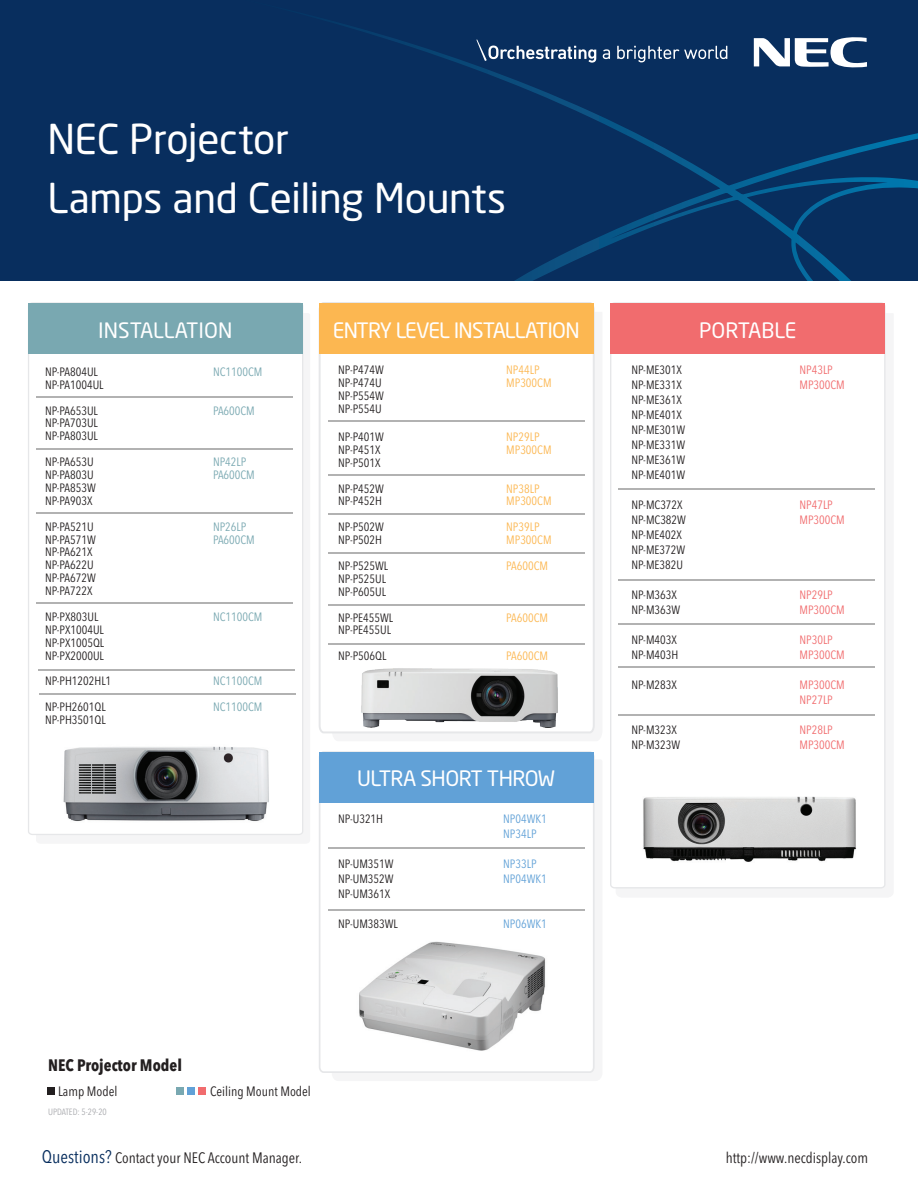
<style>
.page{position:relative;width:918px;height:1188px;background:#fff}
.page>*{position:absolute;margin:0;border:0;box-sizing:border-box;transform-origin:0 0}
.t1{font:40.8px/58.8px "Neo Sans Std";letter-spacing:-.01em;color:#fff}
.t2{font:21px "Neo Sans Std";letter-spacing:-.035em;color:#fff}
.t3{font:21px "Neo Sans Std";color:#fff}
.t4{font:700 condensed 16.5px "Avenir Next LT Pro";color:#231f20}
.t5{font:condensed 15px "Avenir Next LT Pro";color:#231f20}
.t6{font:condensed 13.5px "Avenir Next LT Pro";color:#231f20}
.t7{font:condensed 12px/12.9px "Avenir Next LT Pro";color:#231f20}
.t8{font:condensed 12px/15px "Avenir Next LT Pro";color:#f16c6e}
.t9{font:condensed 12px "Avenir Next LT Pro";color:#fcb751}
.t10{font:condensed 12px "Avenir Next LT Pro";color:#79a8b1}
.t11{font:condensed 12px/15px "Avenir Next LT Pro";color:#61a1d7}
.t12{font:condensed 9px "Avenir Next LT Pro";color:#a8a9ad}
.s1{font-size:18px;color:#082e5e}
</style>
<div class="page">
<div style="left:0;top:0;width:918px;height:280px;background:#082e5e"></div>
<svg style="left:333px;top:22px;width:585px;height:258px"></svg>
<svg style="left:28px;top:302px;width:276px;height:534px"></svg>
<div style="left:29px;top:303px;width:274px;height:51px;background:#79a8b1"></div>
<hr style="left:37px;top:449px;width:256px;height:1px;background:#b2b2b2">
<hr style="left:37px;top:397px;width:256px;height:1px;background:#b2b2b2">
<hr style="left:37px;top:602px;width:256px;height:2px;background:#b2b2b2">
<hr style="left:37px;top:512px;width:256px;height:1px;background:#b2b2b2">
<hr style="left:39px;top:669px;width:256px;height:1px;background:#b2b2b2">
<hr style="left:40px;top:693px;width:256px;height:2px;background:#b2b2b2">
<div style="left:611px;top:303px;width:274px;height:51px;background:#f16c6e"></div>
<svg style="left:319px;top:302px;width:276px;height:432px"></svg>
<div style="left:48px;top:1087px;width:7px;height:7px;background:#231f20"></div>
<div style="left:198px;top:1087px;width:7px;height:8px;background:#f16c6e"></div>
<div style="left:187px;top:1087px;width:8px;height:8px;background:#61a1d7"></div>
<div style="left:176px;top:1087px;width:8px;height:8px;background:#79a8b1"></div>
<hr style="left:329px;top:420px;width:256px;height:1px;background:#b2b2b2">
<hr style="left:329px;top:474px;width:256px;height:2px;background:#b2b2b2">
<hr style="left:329px;top:513px;width:256px;height:2px;background:#b2b2b2">
<hr style="left:329px;top:552px;width:256px;height:1px;background:#b2b2b2">
<hr style="left:329px;top:604px;width:256px;height:2px;background:#b2b2b2">
<hr style="left:329px;top:643px;width:256px;height:2px;background:#b2b2b2">
<svg style="left:319px;top:751px;width:276px;height:322px"></svg>
<div style="left:320px;top:752px;width:274px;height:51px;background:#61a1d7"></div>
<hr style="left:329px;top:848px;width:256px;height:1px;background:#b2b2b2">
<hr style="left:619px;top:579px;width:256px;height:1px;background:#b2b2b2">
<hr style="left:619px;top:489px;width:256px;height:1px;background:#b2b2b2">
<hr style="left:619px;top:623px;width:256px;height:2px;background:#b2b2b2">
<hr style="left:619px;top:667px;width:256px;height:1px;background:#b2b2b2">
<hr style="left:619px;top:714px;width:256px;height:2px;background:#b2b2b2">
<img style="left:342px;top:906px;width:222px;height:163px">
<hr style="left:329px;top:909px;width:256px;height:1px;background:#b2b2b2">
<div style="left:320px;top:303px;width:274px;height:51px;background:#fcb751"></div>
<img style="left:355px;top:662px;width:210px;height:72px">
<img style="left:643px;top:796px;width:213px;height:66px">
<img style="left:56px;top:743px;width:220px;height:84px">
<h1 class="t1" style="left:47px;top:109px;width:460px">NEC Projector<br>Lamps and Ceiling Mounts</h1>
<h2 class="t3" style="left:98px;top:317px;width:136px">INSTALLATION</h2>
<h2 class="t3" style="left:699px;top:317px;width:99px">PORTABLE</h2>
<p class="t7" style="left:632px;top:363px;width:52px">NP-ME301X</p>
<p class="t8" style="left:800px;top:362px;width:35px">NP43LP</p>
<p class="t7" style="left:632px;top:378px;width:52px">NP-ME331X</p>
<p class="t8" style="left:800px;top:377px;width:47px">MP300CM</p>
<p class="t7" style="left:632px;top:392px;width:55px;line-height:15px">NP-ME361X<br>NP-ME401X<br>NP-ME301W<br>NP-ME331W<br>NP-ME361W<br>NP-ME401W</p>
<p class="t7" style="left:632px;top:498px;width:53px">NP-MC372X</p>
<p class="t8" style="left:800px;top:497px;width:35px">NP47LP</p>
<p class="t7" style="left:632px;top:513px;width:56px">NP-MC382W</p>
<p class="t8" style="left:800px;top:512px;width:47px">MP300CM</p>
<p class="t7" style="left:632px;top:527px;width:55px;line-height:15px">NP-ME402X<br>NP-ME372W<br>NP-ME382U</p>
<p class="t7" style="left:632px;top:588px;width:47px">NP-M363X</p>
<p class="t8" style="left:800px;top:587px;width:35px">NP29LP</p>
<p class="t7" style="left:632px;top:603px;width:50px">NP-M363W</p>
<p class="t8" style="left:800px;top:602px;width:47px">MP300CM</p>
<p class="t7" style="left:632px;top:633px;width:47px">NP-M403X</p>
<p class="t8" style="left:800px;top:632px;width:35px">NP30LP</p>
<p class="t7" style="left:632px;top:648px;width:48px">NP-M403H</p>
<p class="t8" style="left:800px;top:647px;width:47px">MP300CM</p>
<p class="t7" style="left:632px;top:678px;width:47px">NP-M283X</p>
<p class="t8" style="left:800px;top:677px;width:47px">MP300CM<br>NP27LP</p>
<p class="t7" style="left:632px;top:723px;width:47px">NP-M323X</p>
<p class="t8" style="left:800px;top:722px;width:35px">NP28LP</p>
<p class="t7" style="left:632px;top:738px;width:50px">NP-M323W</p>
<p class="t8" style="left:800px;top:737px;width:47px">MP300CM</p>
<h2 class="t2" style="left:333px;top:317px;width:248px">ENTRY LEVEL INSTALLATION</h2>
<p class="t7" style="left:338px;top:364px;width:47px">NP-P474W</p>
<p class="t9" style="left:506px;top:363px;width:35px">NP44LP</p>
<p class="t7" style="left:338px;top:377px;width:45px">NP-P474U</p>
<p class="t9" style="left:506px;top:376px;width:47px">MP300CM</p>
<p class="t7" style="left:338px;top:389px;width:47px">NP-P554W<br>NP-P554U</p>
<p class="t7" style="left:338px;top:430px;width:47px">NP-P401W</p>
<p class="t9" style="left:506px;top:429px;width:35px">NP29LP</p>
<p class="t7" style="left:338px;top:443px;width:44px">NP-P451X</p>
<p class="t9" style="left:506px;top:442px;width:47px">MP300CM</p>
<p class="t7" style="left:338px;top:450px;width:47px;line-height:25.8px">NP-P501X<br>NP-P452W</p>
<p class="t7" style="left:45px;top:365px;width:54px">NP-PA804UL</p>
<p class="t10" style="left:213px;top:364px;width:51px">NC1100CM</p>
<p class="t7" style="left:45px;top:372px;width:60px;line-height:25.8px">NP-PA1004UL<br>NP-PA653UL</p>
<p class="t10" style="left:213px;top:403px;width:43px">PA600CM</p>
<p class="t7" style="left:45px;top:417px;width:54px">NP-PA703UL<br>NP-PA803UL</p>
<p class="t7" style="left:45px;top:455px;width:50px">NP-PA653U</p>
<p class="t10" style="left:213px;top:455px;width:35px">NP42LP</p>
<p class="t7" style="left:45px;top:468px;width:50px">NP-PA803U</p>
<p class="t10" style="left:213px;top:468px;width:43px">PA600CM</p>
<p class="t7" style="left:45px;top:481px;width:52px">NP-PA853W<br>NP-PA903X</p>
<p class="t7" style="left:45px;top:520px;width:50px">NP-PA521U</p>
<p class="t10" style="left:213px;top:519px;width:35px">NP26LP</p>
<p class="t7" style="left:45px;top:533px;width:52px">NP-PA571W</p>
<p class="t10" style="left:213px;top:532px;width:43px">PA600CM</p>
<p class="t7" style="left:45px;top:546px;width:52px">NP-PA621X<br>NP-PA622U<br>NP-PA672W<br>NP-PA722X</p>
<p class="t7" style="left:45px;top:610px;width:55px">NP-PX803UL</p>
<p class="t10" style="left:213px;top:609px;width:51px">NC1100CM</p>
<p class="t7" style="left:45px;top:623px;width:61px;text-align:justify">NP-PX1004UL NP-PX1005QL NP-PX2000UL</p>
<p class="t7" style="left:45px;top:675px;width:68px">NP-PH1202HL1</p>
<p class="t10" style="left:213px;top:674px;width:51px">NC1100CM</p>
<p class="t7" style="left:45px;top:701px;width:62px">NP-PH2601QL</p>
<p class="t10" style="left:213px;top:700px;width:51px">NC1100CM</p>
<p class="t7" style="left:45px;top:713px;width:62px">NP-PH3501QL</p>
<p class="t9" style="left:506px;top:481px;width:35px">NP38LP</p>
<p class="t7" style="left:338px;top:495px;width:45px">NP-P452H</p>
<p class="t9" style="left:506px;top:494px;width:47px">MP300CM</p>
<p class="t7" style="left:338px;top:521px;width:47px">NP-P502W</p>
<p class="t9" style="left:506px;top:520px;width:35px">NP39LP</p>
<p class="t7" style="left:338px;top:533px;width:45px">NP-P502H</p>
<p class="t9" style="left:506px;top:533px;width:47px">MP300CM</p>
<p class="t7" style="left:338px;top:559px;width:51px">NP-P525WL</p>
<p class="t9" style="left:506px;top:558px;width:43px">PA600CM</p>
<p class="t7" style="left:338px;top:572px;width:49px">NP-P525UL<br>NP-P605UL</p>
<p class="t7" style="left:338px;top:611px;width:57px">NP-PE455WL</p>
<p class="t9" style="left:506px;top:610px;width:43px">PA600CM</p>
<p class="t7" style="left:338px;top:617px;width:54px;line-height:25.8px">NP-PE455UL<br>NP-P506QL</p>
<p class="t9" style="left:506px;top:649px;width:43px">PA600CM</p>
<h2 class="t2" style="left:357px;top:766px;width:200px">ULTRA SHORT THROW</h2>
<p class="t7" style="left:338px;top:813px;width:46px">NP-U321H</p>
<p class="t11" style="left:503px;top:812px;width:45px">NP04WK1<br>NP34LP</p>
<p class="t7" style="left:338px;top:858px;width:57px">NP-UM351W</p>
<p class="t11" style="left:503px;top:857px;width:35px">NP33LP</p>
<p class="t7" style="left:338px;top:873px;width:57px">NP-UM352W</p>
<p class="t11" style="left:503px;top:872px;width:45px">NP04WK1</p>
<p class="t7" style="left:338px;top:888px;width:54px">NP-UM361X</p>
<p class="t7" style="left:338px;top:918px;width:61px">NP-UM383WL</p>
<p class="t11" style="left:503px;top:917px;width:45px">NP06WK1</p>
<h3 class="t4" style="left:48px;top:1055px;width:135px">NEC Projector Model</h3>
<p class="t6" style="left:58px;top:1083px;width:61px">Lamp Model</p>
<p class="t6" style="left:210px;top:1083px;width:102px">Ceiling Mount Model</p>
<p class="t12" style="left:48px;top:1107px;width:60px">UPDATED: 5-29-20</p>
<p class="t5" style="left:42px;top:1149px;width:262px"><span class="s1">Questions?</span> Contact your NEC Account Manager.</p>
<p class="t5" style="left:726px;top:1149px;width:144px">http://www.necdisplay.com</p>
</div>
